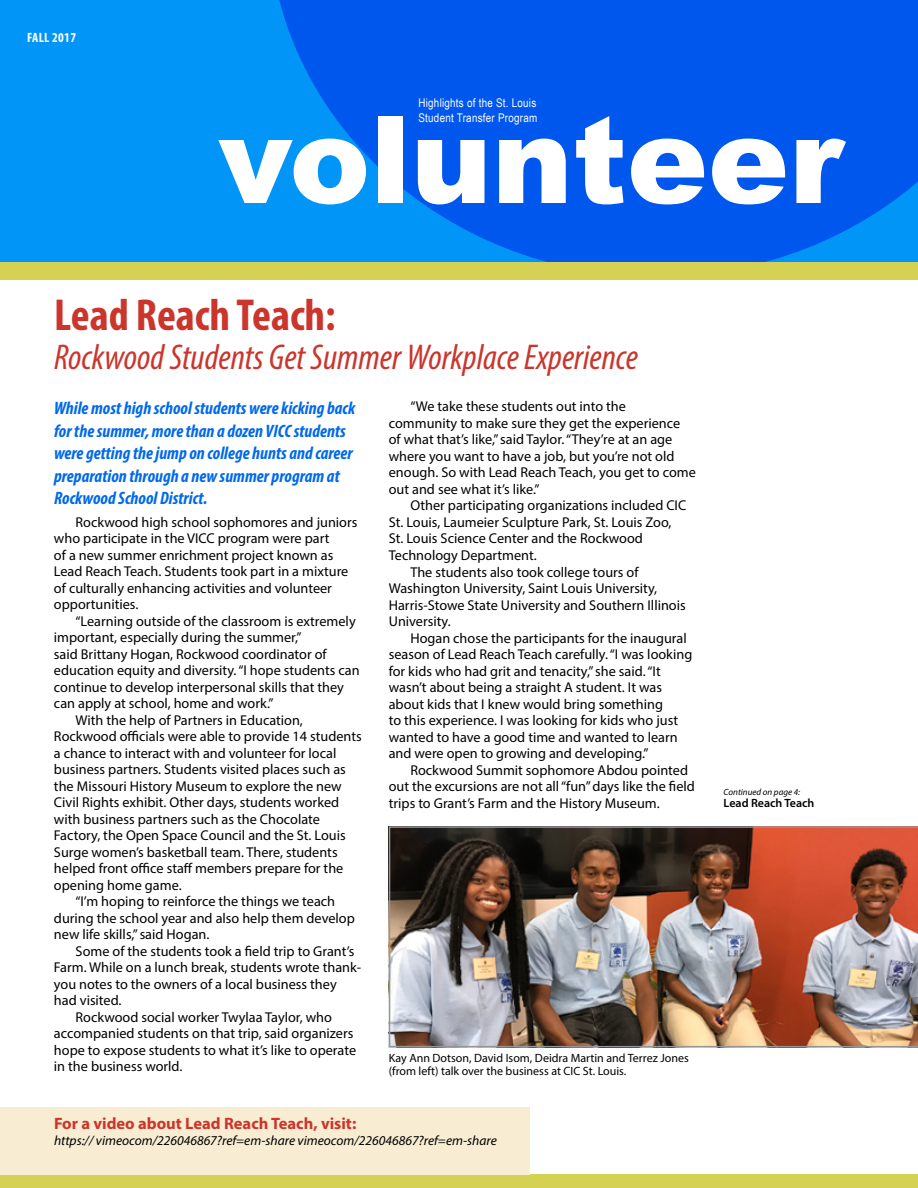
<style>
.page{position:relative;width:918px;height:1188px;background:#fff}
.page>*{position:absolute;margin:0;border:0;box-sizing:border-box;transform-origin:0 0}
.t1{font:900 121.5px "Arial";color:#fff}
.t2{font:700 condensed 45px "Myriad Pro";color:#cb352b}
.t3{font:italic condensed 36px "Myriad Pro";color:#cb352b}
.t4{font:italic 700 condensed 18px/22.5px "Myriad Pro";color:#0069eb}
.t5{font:700 16.5px "Myriad Pro";color:#cb352b}
.t6{font:14.25px/16.5px "Myriad Pro";color:#000}
.t7{font:italic 13.5px "Myriad Pro";color:#000}
.t8{font:700 condensed 13.5px "Myriad Pro";letter-spacing:.025em;color:#fff}
.t9{font:12px/13.5px "Myriad Pro";color:#000}
.t10{font:12px/15px "Arial Narrow";letter-spacing:.02em;color:#fff}
.t11{font:600 12px "Myriad Pro";color:#000}
.t12{font:italic 9px "Myriad Pro";color:#000}
</style>
<div class="page">
<img style="left:389px;top:826px;width:529px;height:221px">
<div style="left:0;top:1174px;width:918px;height:14px;background:#d5d155"></div>
<div style="left:0;top:1107px;width:529px;height:67px;background:#f8edd3"></div>
<div style="left:0;top:0;width:918px;height:276px;background:#0095f6"></div>
<svg style="left:268px;top:0;width:650px;height:263px;fill:#0057ed"></svg>
<div style="left:0;top:263px;width:918px;height:17px;background:#d5d155"></div>
<p class="t8" style="left:27px;top:29px;width:51px">FALL 2017</p>
<p class="t10" style="left:418px;top:95px;width:120px">Highlights of the St. Louis<br>Student Transfer Program</p>
<h1 class="t1" style="left:218px;top:71px;width:626px">volunteer</h1>
<h2 class="t2" style="left:54px;top:287px;width:283px">Lead Reach Teach:</h2>
<h3 class="t3" style="left:54px;top:335px;width:585px">Rockwood Students Get Summer Workplace Experience</h3>
<p class="t6" style="left:389px;top:398px;width:309px;text-indent:22px">“We take these students out into the community to make sure they get the experience<br>of what that’s like,” said Taylor. “They’re at an age where you want to have a job, but you’re not old enough. So with Lead Reach Teach, you get to come out and see what it’s like.”</p>
<p class="t6" style="left:410px;top:497px;width:277px">Other participating organizations included CIC</p>
<p class="t6" style="left:389px;top:514px;width:284px">St. Louis, Laumeier Sculpture Park, St. Louis Zoo,</p>
<p class="t6" style="left:389px;top:530px;width:256px">St. Louis Science Center and the Rockwood</p>
<p class="t6" style="left:389px;top:547px;width:150px">Technology Department.</p>
<p class="t6" style="left:410px;top:563px;width:230px">The students also took college tours of</p>
<p class="t6" style="left:389px;top:580px;width:270px">Washington University, Saint Louis University,</p>
<p class="t6" style="left:389px;top:596px;width:298px">Harris-Stowe State University and Southern Illinois</p>
<p class="t6" style="left:389px;top:613px;width:63px">University.</p>
<p class="t6" style="left:410px;top:629px;width:278px">Hogan chose the participants for the inaugural</p>
<p class="t6" style="left:389px;top:646px;width:305px">season of Lead Reach Teach carefully. “I was looking</p>
<p class="t6" style="left:389px;top:662px;width:274px">for kids who had grit and tenacity,” she said. “It</p>
<p class="t6" style="left:389px;top:679px;width:275px">wasn’t about being a straight A student. It was</p>
<p class="t6" style="left:389px;top:695px;width:276px">about kids that I knew would bring something</p>
<p class="t6" style="left:389px;top:712px;width:291px">to this experience. I was looking for kids who just</p>
<p class="t6" style="left:389px;top:728px;width:290px">wanted to have a good time and wanted to learn</p>
<p class="t6" style="left:389px;top:745px;width:261px">and were open to growing and developing.”</p>
<p class="t6" style="left:410px;top:761px;width:279px">Rockwood Summit sophomore Abdou pointed</p>
<p class="t6" style="left:389px;top:778px;width:308px">out the excursions are not all “fun” days like the field</p>
<p class="t6" style="left:389px;top:794px;width:272px">trips to Grant’s Farm and the History Museum.</p>
<p class="t4" style="left:54px;top:397px;width:303px">While most high school students were kicking back for the summer, more than a dozen VICC students were getting the jump on college hunts and career preparation through a new summer program at Rockwood School District.</p>
<p class="t6" style="left:54px;top:514px;width:305px;text-indent:22px">Rockwood high school sophomores and juniors who participate in the VICC program were part<br>of a new summer enrichment project known as Lead Reach Teach. Students took part in a mixture of culturally enhancing activities and volunteer opportunities.</p>
<p class="t6" style="left:76px;top:613px;width:282px">“Learning outside of the classroom is extremely</p>
<p class="t6" style="left:54px;top:629px;width:249px">important, especially during the summer,”</p>
<p class="t6" style="left:54px;top:646px;width:274px">said Brittany Hogan, Rockwood coordinator of</p>
<p class="t6" style="left:54px;top:662px;width:307px">education equity and diversity. “I hope students can</p>
<p class="t6" style="left:54px;top:679px;width:291px">continue to develop interpersonal skills that they</p>
<p class="t6" style="left:54px;top:695px;width:221px">can apply at school, home and work.”</p>
<p class="t6" style="left:76px;top:712px;width:229px">With the help of Partners in Education,</p>
<p class="t6" style="left:54px;top:728px;width:309px">Rockwood officials were able to provide 14 students</p>
<p class="t6" style="left:54px;top:745px;width:284px">a chance to interact with and volunteer for local</p>
<p class="t6" style="left:54px;top:761px;width:293px">business partners. Students visited places such as</p>
<p class="t6" style="left:54px;top:778px;width:289px">the Missouri History Museum to explore the new</p>
<p class="t6" style="left:54px;top:794px;width:287px">Civil Rights exhibit. Other days, students worked</p>
<p class="t6" style="left:54px;top:811px;width:268px">with business partners such as the Chocolate</p>
<p class="t6" style="left:54px;top:827px;width:293px">Factory, the Open Space Council and the St. Louis</p>
<p class="t6" style="left:54px;top:844px;width:285px">Surge women’s basketball team. There, students</p>
<p class="t6" style="left:54px;top:860px;width:291px">helped front office staff members prepare for the</p>
<p class="t6" style="left:54px;top:877px;width:129px">opening home game.</p>
<p class="t6" style="left:76px;top:893px;width:261px">“I’m hoping to reinforce the things we teach</p>
<p class="t6" style="left:54px;top:910px;width:302px">during the school year and also help them develop</p>
<p class="t6" style="left:54px;top:926px;width:157px">new life skills,” said Hogan.</p>
<p class="t6" style="left:76px;top:943px;width:280px">Some of the students took a field trip to Grant’s</p>
<p class="t6" style="left:54px;top:959px;width:309px">Farm. While on a lunch break, students wrote thank-</p>
<p class="t6" style="left:54px;top:976px;width:284px">you notes to the owners of a local business they</p>
<p class="t6" style="left:54px;top:992px;width:69px">had visited.</p>
<p class="t6" style="left:76px;top:1009px;width:258px">Rockwood social worker Twylaa Taylor, who</p>
<p class="t6" style="left:54px;top:1025px;width:301px">accompanied students on that trip, said organizers</p>
<p class="t6" style="left:54px;top:1042px;width:304px">hope to expose students to what it’s like to operate</p>
<p class="t6" style="left:54px;top:1058px;width:130px">in the business world.</p>
<p class="t9" style="left:389px;top:1051px;width:302px">Kay Ann Dotson, David Isom, Deidra Martin and Terrez Jones (from left) talk over the business at CIC St. Louis.</p>
<p class="t5" style="left:54px;top:1112px;width:304px">For a video about Lead Reach Teach, visit:</p>
<p class="t7" style="left:54px;top:1132px;width:444px">https:// vimeocom/226046867?ref=em-share vimeocom/226046867?ref=em-share</p>
<p class="t12" style="left:724px;top:787px;width:78px">Continued on page 4:</p>
<p class="t11" style="left:724px;top:796px;width:92px">Lead Reach Teach</p>
</div>
